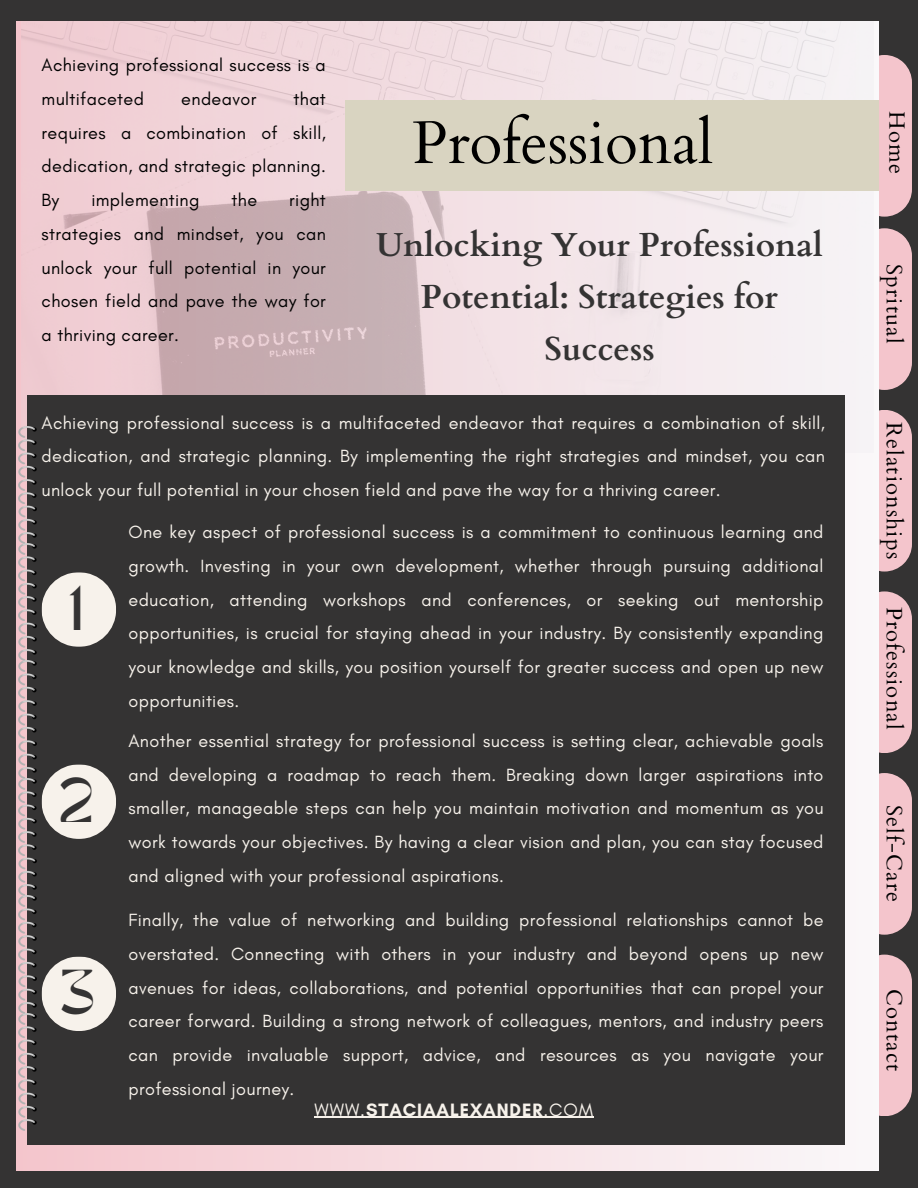
<style>
.page{position:relative;width:918px;height:1188px;background:#343333}
.page>*{position:absolute;margin:0;border:0;box-sizing:border-box;transform-origin:0 0}
.t1{font:60.3px "Cardo";color:#000}
.t2{font:44.4px "TANMERINGUE";color:#343333}
.t3{font:700 33.3px/52.1px "Cardo";color:#343333;text-align:center}
.t4{font:22.05px "Cardo";letter-spacing:.05em;color:#000}
.t5{font:700 18.3px "Glacial Indifference";letter-spacing:.05em;color:#f7f2eb}
.t6{font:18px/33.8px "Glacial Indifference";letter-spacing:.02em;color:#f7f2eb;text-align:justify}
.t7{font:18px/33.8px "Glacial Indifference";letter-spacing:.02em;color:#000;text-align:justify}
.s1{font-weight:400}
</style>
<div class="page">
<svg style="left:879px;top:228px;width:33px;height:162px;background:#e7bbc2"></svg>
<svg style="left:879px;top:410px;width:33px;height:162px;background:#e7bbc2"></svg>
<svg style="left:879px;top:591px;width:33px;height:162px;background:#e7bbc2"></svg>
<svg style="left:879px;top:773px;width:33px;height:162px;background:#e7bbc2"></svg>
<div style="left:879px;top:955px;width:33px;height:161px;background:#f4c5cc"></div>
<svg style="left:879px;top:55px;width:33px;height:162px;background:#e7bbc2"></svg>
<div style="left:16px;top:21px;width:863px;height:1149px;background:linear-gradient(to right,#f4c5cc,#faf8fa)"></div>
<img style="left:22px;top:21px;width:851px;height:431px">
<div style="left:345px;top:101px;width:534px;height:90px;background:#d9d4c1"></div>
<div style="left:28px;top:395px;width:817px;height:750px;background:#343333"></div>
<svg style="left:42px;top:572px;width:74px;height:75px;fill:#f7f2eb"></svg>
<svg style="left:42px;top:764px;width:74px;height:75px;fill:#f7f2eb"></svg>
<svg style="left:42px;top:957px;width:74px;height:74px;fill:#f7f2eb"></svg>
<img style="left:19px;top:426px;width:17px;height:705px">
<hr style="left:315px;top:1117px;width:51px;height:1px;background:#f7f2eb">
<hr style="left:366px;top:1117px;width:177px;height:1px;background:#f7f2eb">
<hr style="left:543px;top:1117px;width:51px;height:1px;background:#f7f2eb">
<p class="t7" style="left:42px;top:48px;width:286px">Achieving professional success is a multifaceted</p>
<p class="t7" style="left:42px;top:82px;width:286px;text-indent:252px">that requires a combination of skill, dedication, and strategic planning.<br>By</p>
<p class="t7" style="left:181px;top:82px;width:76px">endeavor</p>
<p class="t7" style="left:42px;top:183px;width:286px;text-indent:248px">right strategies and mindset, you can unlock your full potential in your chosen field and pave the way for a thriving career.</p>
<p class="t7" style="left:91px;top:183px;width:110px">implementing</p>
<p class="t7" style="left:232px;top:183px;width:27px">the</p>
<p class="t1" style="left:412px;top:103px;width:303px">Professional</p>
<p class="t3" style="left:376px;top:219px;width:448px">Unlocking Your Professional<br>Potential: Strategies for<br>Success</p>
<h4 class="t6" style="left:42px;top:405px;width:785px">Achieving professional success is a multifaceted endeavor that requires a combination of skill, dedication, and strategic planning. By implementing the right strategies and mindset, you can unlock your full potential in your chosen field and pave the way for a thriving career.</h4>
<p class="t2" style="left:70px;top:585px;width:15px">1</p>
<p class="t2" style="left:60px;top:777px;width:36px">2</p>
<p class="t2" style="left:60px;top:969px;width:36px">3</p>
<p class="t6" style="left:129px;top:515px;width:697px">One key aspect of professional success is a commitment to continuous learning and growth. Investing in your own development, whether through pursuing additional education, attending workshops and conferences, or seeking out mentorship opportunities, is crucial for staying ahead in your industry. By consistently expanding your knowledge and skills, you position yourself for greater success and open up new opportunities.</p>
<p class="t6" style="left:129px;top:724px;width:697px">Another essential strategy for professional success is setting clear, achievable goals and developing a roadmap to reach them. Breaking down larger aspirations into smaller, manageable steps can help you maintain motivation and momentum as you work towards your objectives. By having a clear vision and plan, you can stay focused and aligned with your professional aspirations.</p>
<p class="t6" style="left:129px;top:903px;width:697px">Finally, the value of networking and building professional relationships cannot be overstated. Connecting with others in your industry and beyond opens up new avenues for ideas, collaborations, and potential opportunities that can propel your career forward. Building a strong network of colleagues, mentors, and industry peers can provide invaluable support, advice, and resources as you navigate your professional journey.</p>
<h3 class="t5" style="left:315px;top:1098px;width:280px"><span class="s1">WWW.</span>STACIAALEXANDER<span class="s1">.COM</span></h3>
<p class="t4" style="left:911px;top:111px;width:64px;rotate:90deg">Home</p>
<p class="t4" style="left:909px;top:264px;width:81px;rotate:90deg">Spritual</p>
<p class="t4" style="left:909px;top:422px;width:138px;rotate:90deg">Relationships</p>
<h2 class="t4" style="left:909px;top:607px;width:124px;rotate:90deg">Professional</h2>
<h1 class="t4" style="left:909px;top:805px;width:98px;rotate:90deg">Self-Care</h1>
<p class="t4" style="left:909px;top:989px;width:83px;rotate:90deg">Contact</p>
</div>
